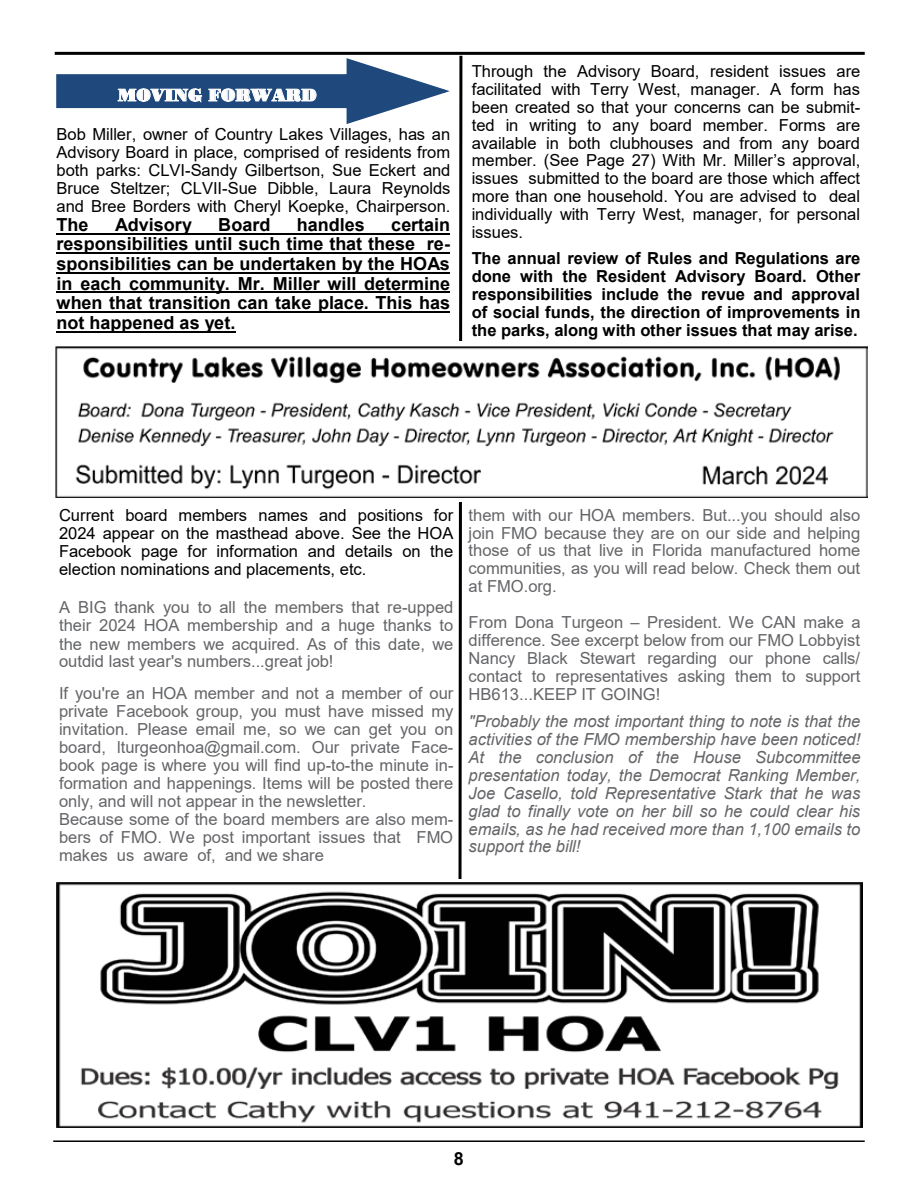
<style>
.page{position:relative;width:918px;height:1188px;background:#fff}
.page>*{position:absolute;margin:0;border:0;box-sizing:border-box;transform-origin:0 0}
.t1{font:700 18px/19.6px "Arial";color:#000;text-align:justify}
.t2{font:18px "Bodoni MT Black";color:#fff}
.t3{font:16.65px "Arial";color:#646568}
.t4{font:16.65px "Arial";color:#000}
.t5{font:italic 16.65px "Arial";color:#646568}
.t6{font:16.5px/18px "Arial";color:#646568;text-align:justify}
.t7{font:16.5px/18px "Arial";color:#000;text-align:justify}
.t8{font:italic 16.5px/17.9px "Arial";color:#646568;text-align:justify}
.t9{font:700 16.5px/18px "Arial";color:#000;text-align:justify}
</style>
<div class="page">
<hr style="left:53px;top:1140px;width:812px;height:2px;background:#000">
<hr style="left:55px;top:52px;width:810px;height:3px;background:#000">
<hr style="left:57px;top:1132px;width:810px;height:1px;background:#000">
<img style="left:464px;top:347px;width:404px;height:150px">
<img style="left:464px;top:883px;width:399px;height:245px">
<svg style="left:55px;top:54px;width:409px;height:1074px"></svg>
<hr style="left:57px;top:233px;width:393px;height:1px;background:#000">
<hr style="left:57px;top:252px;width:393px;height:2px;background:#000">
<hr style="left:57px;top:272px;width:393px;height:2px;background:#000">
<hr style="left:57px;top:292px;width:393px;height:1px;background:#000">
<hr style="left:57px;top:311px;width:393px;height:2px;background:#000">
<hr style="left:57px;top:331px;width:179px;height:2px;background:#000">
<p class="t2" style="left:118px;top:84px;width:200px">MOVING FORWARD</p>
<p class="t7" style="left:57px;top:125px;width:395px">Bob Miller, owner of Country Lakes Villages, has an Advisory Board in place, comprised of residents from both parks: CLVI-Sandy Gilbertson, Sue Eckert and Bruce Steltzer; CLVII-Sue Dibble, Laura Reynolds and Bree Borders with Cheryl Koepke, Chairperson.</p>
<p class="t1" style="left:57px;top:215px;width:34px">The</p>
<p class="t1" style="left:115px;top:215px;width:78px">Advisory</p>
<p class="t1" style="left:218px;top:215px;width:54px">Board</p>
<p class="t1" style="left:297px;top:215px;width:70px">handles</p>
<p class="t1" style="left:57px;top:215px;width:395px;text-indent:335px">certain responsibilities until such time that these re&shy;sponsibilities can be undertaken by the HOAs in each community. Mr. Miller will determine when that transition can take place. This has not happened as yet.</p>
<p class="t7" style="left:472px;top:62px;width:390px">Through the Advisory Board, resident issues are</p>
<p class="t4" style="left:472px;top:77px;width:390px">facilitated with Terry West, manager. A form has</p>
<p class="t7" style="left:472px;top:98px;width:390px">been created so that your concerns can be submit&shy;ted in writing to any board member. Forms are available in both clubhouses and from any board member. (See Page 27) With Mr. Miller’s approval, issues submitted to the board are those which affect more than one household. You are advised to deal individually with Terry West, manager, for personal issues.</p>
<p class="t9" style="left:472px;top:249px;width:390px">The annual review of Rules and Regulations are done with the Resident Advisory Board. Other responsibilities include the revue and approval of social funds, the direction of improvements in the parks, along with other issues that may arise.</p>
<p class="t4" style="left:59px;top:503px;width:396px">Current board members names and positions for</p>
<p class="t7" style="left:59px;top:524px;width:396px">2024 appear on the masthead above. See the HOA Facebook page for information and details on the election nominations and placements, etc.</p>
<p class="t6" style="left:59px;top:599px;width:396px">A BIG thank you to all the members that re-upped their 2024 HOA membership and a huge thanks to the new members we acquired. As of this date, we outdid last year's numbers...great job!</p>
<p class="t6" style="left:59px;top:684px;width:396px">If you're an HOA member and not a member of our private Facebook group, you must have missed my</p>
<p class="t3" style="left:59px;top:717px;width:396px">invitation. Please email me, so we can get you on</p>
<p class="t6" style="left:59px;top:738px;width:396px;text-align:left">board, lturgeonhoa@gmail.com. Our private Face&shy;book page is where you will find up-to-the minute in&shy;formation and happenings. Items will be posted there only, and will not appear in the newsletter.<br>Because some of the board members are also mem&shy;bers of FMO. We post important issues that FMO makes us aware of, and we share</p>
<p class="t3" style="left:469px;top:503px;width:393px">them with our HOA members. But...you should also</p>
<p class="t6" style="left:469px;top:524px;width:393px">join FMO because they are on our side and helping those of us that live in Florida manufactured home communities, as you will read below. Check them out at FMO.org.</p>
<p class="t6" style="left:469px;top:613px;width:393px">From Dona Turgeon – President. We CAN make a difference. See excerpt below from our FMO Lobbyist Nancy Black Stewart regarding our phone calls/ contact to representatives asking them to support HB613...KEEP IT GOING!</p>
<p class="t8" style="left:469px;top:713px;width:393px">"Probably the most important thing to note is that the</p>
<p class="t5" style="left:469px;top:728px;width:393px">activities of the FMO membership have been noticed!</p>
<p class="t8" style="left:469px;top:748px;width:393px">At the conclusion of the House Subcommittee presentation today, the Democrat Ranking Member, Joe Casello, told Representative Stark that he was glad to finally vote on her bill so he could clear his emails, as he had received more than 1,100 emails to support the bill!</p>
<p class="t1" style="left:454px;top:1147px;width:12px">88</p>
</div>
